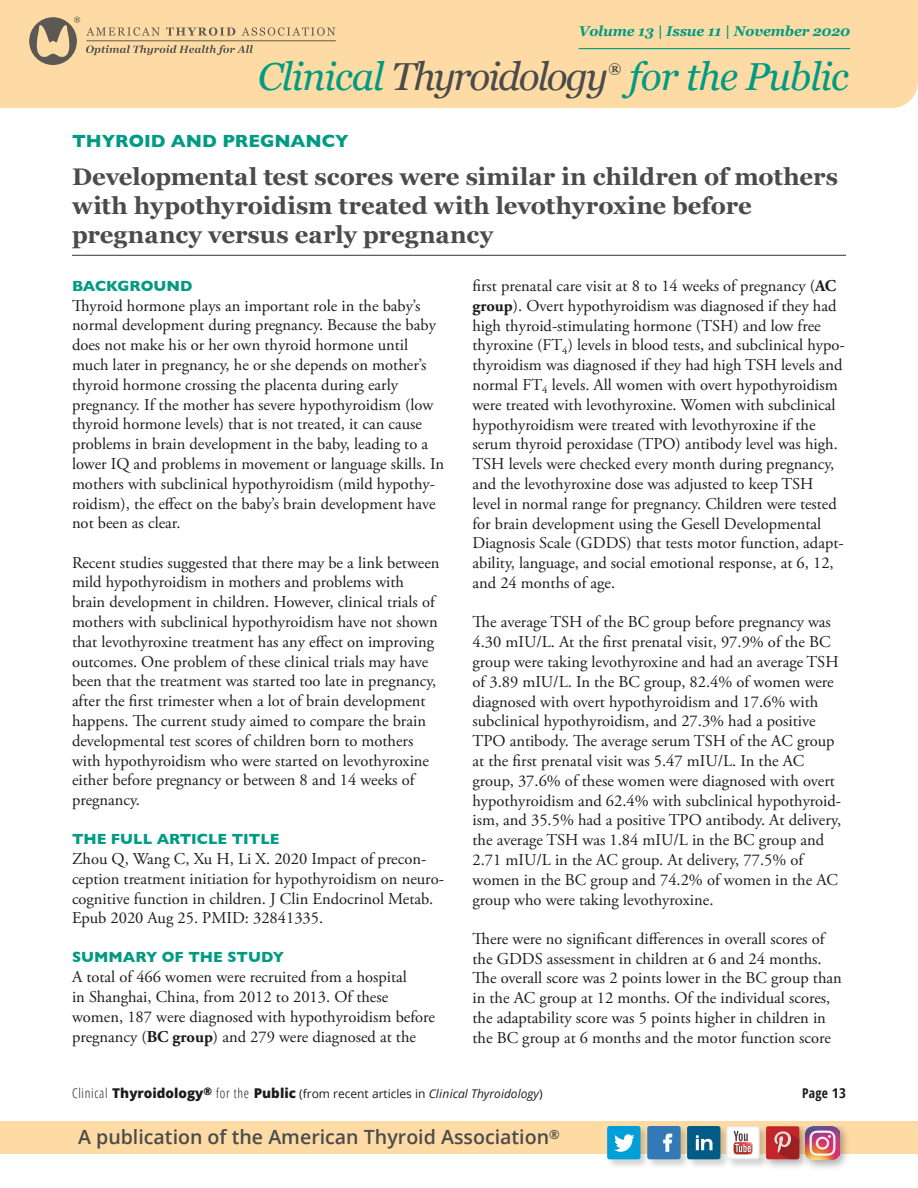
<style>
.page{position:relative;width:918px;height:1188px;background:#fff}
.page>*{position:absolute;margin:0;border:0;box-sizing:border-box;transform-origin:0 0}
.t1{font:italic 39px "Georgia";letter-spacing:-.05em;color:#4a4b4b}
.t2{font:italic 39px "Georgia";letter-spacing:-.025em;color:#009b82}
.t3{font:700 24px/28.8px "Georgia";color:#4a4b4b}
.t4{font:600 19.65px "Open Sans";color:#4a4b4b}
.Topic_Header{font:700 18px "Gill Sans";color:#009b82}
.body_serif{font:16.5px/19.8px "Adobe Garamond Pro";color:#1c1c1a}
.body_serif_2nd_para{font:16.5px/19.8px "Adobe Garamond Pro";color:#1c1c1a}
.question{font:700 15px "Gill Sans";color:#009b82}
.t5{font:italic 700 14.25px "Georgia";letter-spacing:-.01em;color:#009b82}
.t6{font:700 13.65px "Georgia";color:#4a4b4b}
.t7{font:700 condensed 13.5px "Open Sans";color:#1c1c1a}
.t8{font:12px "Open Sans";color:#1c1c1a}
.s1{color:#009b82}
.s2{font-weight:700}
.s3{font-weight:300;font-stretch:condensed;font-size:13.5px}
.s4{font-weight:800;font-size:13.5px}
.s5{font-style:italic}
.s6{font-style:inherit}
</style>
<div class="page">
<div style="left:0;top:0;width:918px;height:108px;background:#fedba4"></div>
<hr style="left:579px;top:48px;width:271px;height:1px;background:#009b82">
<hr style="left:86px;top:41px;width:250px;height:1px;background:#4a4b4b">
<svg style="left:86px;top:27px;width:74px;height:9px"></svg>
<svg style="left:166px;top:27px;width:69px;height:9px"></svg>
<svg style="left:242px;top:27px;width:93px;height:9px"></svg>
<svg style="left:29px;top:17px;width:51px;height:48px;background:#b4a07f"></svg>
<svg style="left:86px;top:45px;width:167px;height:10px;background:#ceb58c"></svg>
<div style="left:0;top:1121px;width:918px;height:33px;background:#fedba4"></div>
<div style="left:606px;top:1125px;width:164px;height:45px;background:#1c1c1a;opacity:.2"></div>
<div style="left:687px;top:1126px;width:33px;height:33px;background:#005b87;border-radius:2px"></div>
<svg style="left:696px;top:1135px;width:16px;height:15px"></svg>
<div style="left:607px;top:1126px;width:33px;height:33px;background:#009fd9;border-radius:2px"></div>
<svg style="left:614px;top:1134px;width:21px;height:18px"></svg>
<div style="left:647px;top:1126px;width:34px;height:33px;background:#3279b6;border-radius:2px"></div>
<svg style="left:663px;top:1134px;width:10px;height:18px"></svg>
<svg style="left:726px;top:1126px;width:34px;height:33px"></svg>
<svg style="left:727px;top:1127px;width:32px;height:32px"></svg>
<img style="left:809px;top:1126px;width:38px;height:42px">
<img style="left:809px;top:1126px;width:31px;height:34px">
<img style="left:766px;top:1126px;width:43px;height:44px">
<div style="left:766px;top:1126px;width:33px;height:33px;background:#c32528;border-radius:2px"></div>
<svg style="left:774px;top:1131px;width:25px;height:28px"></svg>
<hr style="left:72px;top:255px;width:774px;height:1px;background:#4a4b4b">
<p class="t5" style="left:579px;top:21px;width:273px">Volume 13 | Issue 11 | November 2020</p>
<h1 class="t1" style="left:258px;top:48px;width:352px"><span class="s1">Clinical</span> Thyroidology</h1>
<p class="t6" style="left:609px;top:58px;width:14px">®</p>
<h1 class="t2" style="left:629px;top:48px;width:221px">for the Public</h1>
<p class="Topic_Header" style="left:72px;top:127px;width:278px">THYROID AND PREGNANCY</p>
<p class="t3" style="left:72px;top:161px;width:768px">Developmental test scores were similar in children of mothers with hypothyroidism treated with levothyroxine before pregnancy versus early pregnancy</p>
<p class="question" style="left:72px;top:274px;width:122px">BACKGROUND</p>
<p class="body_serif" style="left:72px;top:296px;width:374px">Thyroid hormone plays an important role in the baby’s normal development during pregnancy. Because the baby does not make his or her own thyroid hormone until much later in pregnancy, he or she depends on mother’s thyroid hormone crossing the placenta during early pregnancy. If the mother has severe hypothyroidism (low thyroid hormone levels) that is not treated, it can cause problems in brain development in the baby, leading to a lower IQ and problems in movement or language skills. In mothers with subclinical hypothyroidism (mild hypothy&shy;roidism), the effect on the baby’s brain development have not been as clear.</p>
<p class="body_serif_2nd_para" style="left:72px;top:553px;width:369px">Recent studies suggested that there may be a link between mild hypothyroidism in mothers and problems with brain development in children. However, clinical trials of mothers with subclinical hypothyroidism have not shown that levothyroxine treatment has any effect on improving outcomes. One problem of these clinical trials may have been that the treatment was started too late in pregnancy, after the first trimester when a lot of brain development happens. The current study aimed to compare the brain developmental test scores of children born to mothers with hypothyroidism who were started on levothyroxine either before pregnancy or between 8 and 14 weeks of pregnancy.</p>
<p class="question" style="left:72px;top:827px;width:209px">THE FULL ARTICLE TITLE</p>
<p class="body_serif" style="left:72px;top:850px;width:374px">Zhou Q, Wang C, Xu H, Li X. 2020 Impact of precon&shy;ception treatment initiation for hypothyroidism on neuro&shy;cognitive function in children. J Clin Endocrinol Metab.<br>Epub 2020 Aug 25. PMID: 32841335.</p>
<p class="question" style="left:72px;top:945px;width:214px">SUMMARY OF THE STUDY</p>
<p class="body_serif" style="left:72px;top:968px;width:365px">A total of 466 women were recruited from a hospital<br>in Shanghai, China, from 2012 to 2013. Of these women, 187 were diagnosed with hypothyroidism before pregnancy (<span class="s2">BC group</span>) and 279 were diagnosed at the</p>
<p class="body_serif" style="left:472px;top:277px;width:374px">first prenatal care visit at 8 to 14 weeks of pregnancy (<span class="s2">AC group</span>). Overt hypothyroidism was diagnosed if they had high thyroid-stimulating hormone (TSH) and low free thyroxine (FT<sub>4</sub>) levels in blood tests, and subclinical hypo&shy;thyroidism was diagnosed if they had high TSH levels and normal FT<sub>4</sub> levels. All women with overt hypothyroidism were treated with levothyroxine. Women with subclinical hypothyroidism were treated with levothyroxine if the serum thyroid peroxidase (TPO) antibody level was high.<br>TSH levels were checked every month during pregnancy, and the levothyroxine dose was adjusted to keep TSH level in normal range for pregnancy. Children were tested for brain development using the Gesell Developmental Diagnosis Scale (GDDS) that tests motor function, adapt&shy;ability, language, and social emotional response, at 6, 12, and 24 months of age.</p>
<p class="body_serif_2nd_para" style="left:472px;top:613px;width:370px">The average TSH of the BC group before pregnancy was 4.30 mIU/L. At the first prenatal visit, 97.9% of the BC group were taking levothyroxine and had an average TSH of 3.89 mIU/L. In the BC group, 82.4% of women were diagnosed with overt hypothyroidism and 17.6% with subclinical hypothyroidism, and 27.3% had a positive TPO antibody. The average serum TSH of the AC group at the first prenatal visit was 5.47 mIU/L. In the AC group, 37.6% of these women were diagnosed with overt hypothyroidism and 62.4% with subclinical hypothyroid&shy;ism, and 35.5% had a positive TPO antibody. At delivery, the average TSH was 1.84 mIU/L in the BC group and 2.71 mIU/L in the AC group. At delivery, 77.5% of women in the BC group and 74.2% of women in the AC group who were taking levothyroxine.</p>
<p class="body_serif_2nd_para" style="left:472px;top:929px;width:371px">There were no significant differences in overall scores of the GDDS assessment in children at 6 and 24 months.<br>The overall score was 2 points lower in the BC group than in the AC group at 12 months. Of the individual scores, the adaptability score was 5 points higher in children in the BC group at 6 months and the motor function score</p>
<p class="t8" style="left:72px;top:1086px;width:472px"><span class="s3">Clinical</span> <span class="s4">Thyroidology</span><sup>®</sup> <span class="s3">for the</span> <span class="s4">Public</span> (from recent articles in <span class="s5">Clinical Thyroidology</span>)</p>
<p class="t7" style="left:802px;top:1084px;width:45px">Page <span class="s6">13</span></p>
<p class="t4" style="left:78px;top:1123px;width:483px">A publication of the American Thyroid Association<sup>®</sup></p>
</div>
